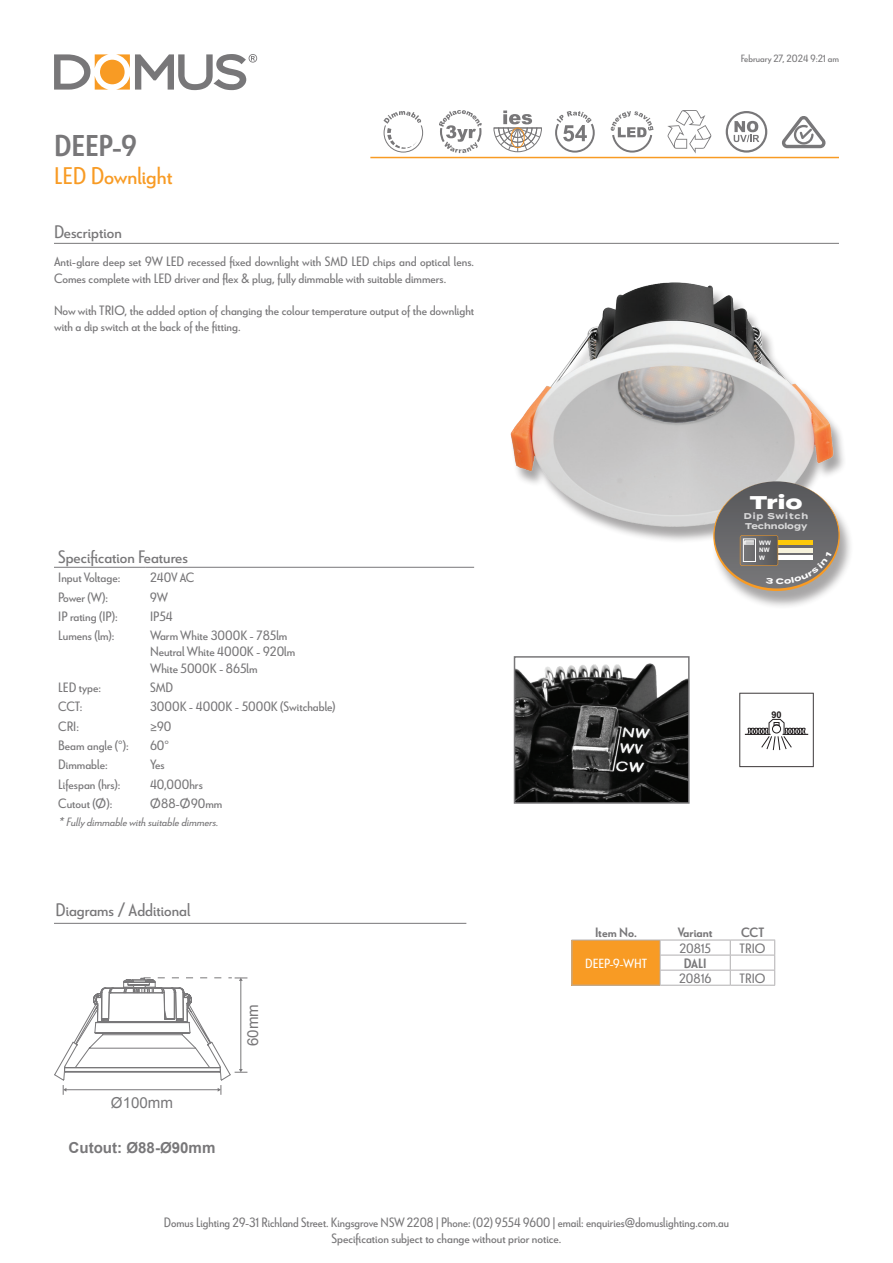
<style>
.page{position:relative;width:893px;height:1263px;background:#fff}
.page>*{position:absolute;margin:0;border:0;box-sizing:border-box;transform-origin:0 0}
.t1{font:700 30px "Le Havre";color:#787779}
.t2{font:24px "Le Havre";color:#f89b24}
.t3{font:800 18.45px "Termina";color:#fff;scale:1.15 1}
.t4{font:18px "Le Havre";color:#787779}
.t5{font:700 15.15px "Arial";color:#787779}
.t6{font:15.15px "Arial";color:#787779}
.t7{font:13.5px/16.2px "Le Havre";color:#787779}
.t8{font:13.5px/16.2px "Le Havre";color:#787779;text-align:center;scale:.95 1}
.t9{font:700 13.5px "Le Havre";color:#787779}
.t10{font:13.2px "Le Havre";color:#fff}
.t11{font:italic 12px "Le Havre";color:#787779}
.t12{font:10.5px "Le Havre";color:#787779}
.t13{font:700 9.3px "Arial";color:#231f20}
.t14{font:700 8.4px/10.2px "Termina";color:rgb(255 255 255/.75)}
.t15{font:700 6.15px/7.4px "Arial";color:#fff}
</style>
<div class="page">
<svg style="left:54px;top:54px;width:55px;height:36px"></svg>
<svg style="left:116px;top:54px;width:141px;height:36px"></svg>
<div style="left:100px;top:60px;width:25px;height:24px;background:#f89b24;border-radius:50%"></div>
<hr style="left:370px;top:157px;width:469px;height:1px;background:#f89b24">
<hr style="left:54px;top:243px;width:785px;height:1px;background:#787779">
<hr style="left:54px;top:923px;width:412px;height:1px;background:#787779">
<svg style="left:611px;top:111px;width:43px;height:42px"></svg>
<svg style="left:667px;top:110px;width:44px;height:44px"></svg>
<svg style="left:726px;top:111px;width:41px;height:42px"></svg>
<svg style="left:782px;top:116px;width:44px;height:32px"></svg>
<svg style="left:555px;top:111px;width:40px;height:42px"></svg>
<svg style="left:493px;top:110px;width:49px;height:42px"></svg>
<div style="left:511px;top:128px;width:14px;height:20px;border:1px solid #f29123;border-radius:50%"></div>
<svg style="left:440px;top:110px;width:41px;height:43px"></svg>
<svg style="left:383px;top:111px;width:40px;height:42px"></svg>
<hr style="left:54px;top:567px;width:92px;height:1px;background:#787779">
<hr style="left:146px;top:567px;width:328px;height:1px;background:#787779">
<svg style="left:571px;top:939px;width:204px;height:46px"></svg>
<hr style="left:571px;top:985px;width:89px;height:1px;background:#b1afb1">
<hr style="left:660px;top:985px;width:70px;height:1px;background:#b1afb1">
<hr style="left:730px;top:985px;width:45px;height:1px;background:#b1afb1">
<hr style="left:571px;top:940px;width:89px;height:1px;background:#b1afb1">
<hr style="left:660px;top:940px;width:70px;height:1px;background:#b1afb1">
<hr style="left:730px;top:940px;width:45px;height:1px;background:#b1afb1">
<img style="left:510px;top:282px;width:334px;height:259px">
<svg style="left:54px;top:977px;width:193px;height:118px"></svg>
<svg style="left:739px;top:693px;width:75px;height:74px"></svg>
<div style="left:712px;top:485px;width:142px;height:125px;background:#231f20;opacity:.4"></div>
<img style="left:517px;top:663px;width:170px;height:138px">
<div style="left:514px;top:656px;width:176px;height:148px;border:2px solid #787779"></div>
<svg style="left:713px;top:481px;width:127px;height:110px;background:#8c8782"></svg>
<h1 class="t1" style="left:54px;top:127px;width:84px">DEEP-9</h1>
<h2 class="t2" style="left:54px;top:162px;width:120px">LED Downlight</h2>
<h3 class="t4" style="left:54px;top:221px;width:69px">Description</h3>
<p class="t7" style="left:54px;top:253px;width:422px">Anti-glare deep set 9W LED recessed fixed downlight with SMD LED chips and optical lens.<br>Comes complete with LED driver and flex &amp; plug, fully dimmable with suitable dimmers.</p>
<p class="t7" style="left:54px;top:302px;width:422px">Now with TRIO, the added option of changing the colour temperature output of the downlight with a dip switch at the back of the fitting.</p>
<h3 class="t4" style="left:58px;top:546px;width:131px">Specification Features</h3>
<p class="t7" style="left:58px;top:569px;width:64px">Input Voltage:</p>
<p class="t7" style="left:150px;top:569px;width:46px">240V AC</p>
<p class="t7" style="left:58px;top:588px;width:51px">Power (W):</p>
<p class="t7" style="left:150px;top:588px;width:20px">9W</p>
<p class="t7" style="left:58px;top:608px;width:61px">IP rating (IP):</p>
<p class="t7" style="left:150px;top:608px;width:24px">IP54</p>
<p class="t7" style="left:58px;top:627px;width:58px">Lumens (lm):</p>
<p class="t7" style="left:150px;top:627px;width:147px">Warm White 3000K - 785lm<br>Neutral White 4000K - 920lm<br>White 5000K - 865lm</p>
<p class="t7" style="left:58px;top:679px;width:44px">LED type:</p>
<p class="t7" style="left:150px;top:679px;width:25px">SMD</p>
<p class="t7" style="left:58px;top:698px;width:26px">CCT:</p>
<p class="t7" style="left:150px;top:698px;width:187px">3000K - 4000K - 5000K (Switchable)</p>
<p class="t7" style="left:58px;top:717px;width:22px">CRI:</p>
<p class="t7" style="left:150px;top:717px;width:23px">≥90</p>
<p class="t7" style="left:58px;top:737px;width:72px">Beam angle (°):</p>
<p class="t7" style="left:150px;top:737px;width:20px">60°</p>
<p class="t7" style="left:58px;top:756px;width:51px">Dimmable:</p>
<p class="t7" style="left:150px;top:756px;width:16px">Yes</p>
<p class="t7" style="left:58px;top:775px;width:64px">Lifespan (hrs):</p>
<p class="t7" style="left:150px;top:775px;width:54px">40,000hrs</p>
<p class="t7" style="left:58px;top:795px;width:56px">Cutout (Ø):</p>
<p class="t7" style="left:150px;top:795px;width:74px">Ø88-Ø90mm</p>
<p class="t11" style="left:58px;top:815px;width:161px">* Fully dimmable with suitable dimmers.</p>
<h3 class="t4" style="left:56px;top:899px;width:136px">Diagrams / Additional</h3>
<p class="t6" style="left:111px;top:1093px;width:64px">Ø100mm</p>
<p class="t5" style="left:69px;top:1138px;width:148px">Cutout: Ø88-Ø90mm</p>
<p class="t6" style="left:243px;top:1046px;width:43px;rotate:-90deg">60mm</p>
<p class="t12" style="left:741px;top:53px;width:100px">February 27, 2024 9:21 am</p>
<h3 class="t3" style="left:750px;top:488px;width:47px">Trio</h3>
<p class="t14" style="left:744px;top:511px;width:66px">Dip Switch<br>Technology</p>
<p class="t15" style="left:759px;top:539px;width:13px">WW<br>NW<br>W</p>
<p class="t13" style="left:771px;top:708px;width:12px">90</p>
<p class="t9" style="left:595px;top:924px;width:43px">Item No.</p>
<p class="t9" style="left:678px;top:924px;width:36px">Variant</p>
<p class="t9" style="left:741px;top:924px;width:25px">CCT</p>
<p class="t10" style="left:585px;top:955px;width:63px">DEEP-9-WHT</p>
<p class="t7" style="left:679px;top:940px;width:33px">20815</p>
<p class="t7" style="left:740px;top:940px;width:27px">TRIO</p>
<p class="t9" style="left:684px;top:955px;width:24px">DALI</p>
<p class="t7" style="left:679px;top:970px;width:34px">20816</p>
<p class="t7" style="left:740px;top:970px;width:27px">TRIO</p>
<p class="t8" style="left:164px;top:1214px;width:596px">Domus Lighting 29-31 Richland Street. Kingsgrove NSW 2208 | Phone: (02) 9554 9600 | email: enquiries@domuslighting.com.au<br>Specification subject to change without prior notice.</p>
</div>
